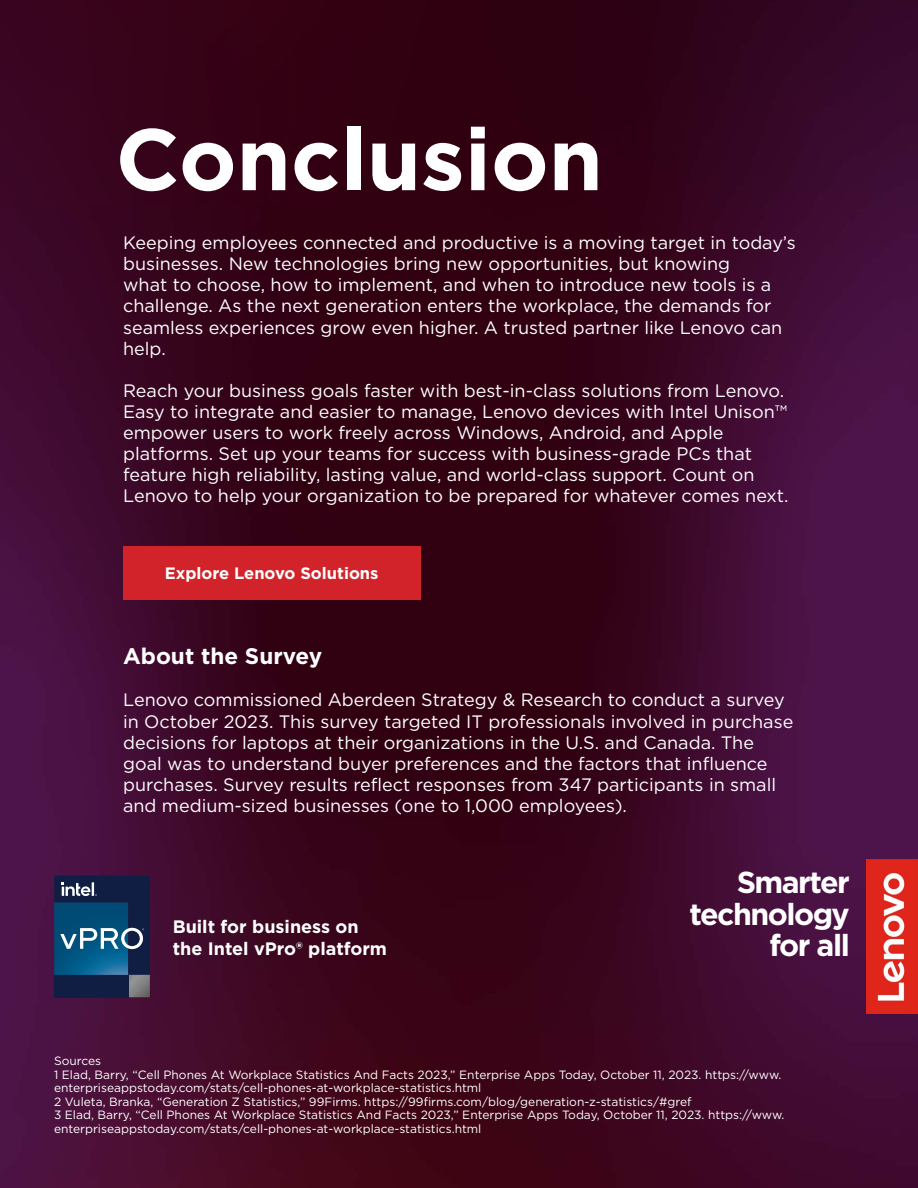
<style>
.page{position:relative;width:918px;height:1188px;background:#fff}
.page>*{position:absolute;margin:0;border:0;box-sizing:border-box;transform-origin:0 0}
.t1{font:700 87px "Gotham";color:#fff}
.t2{font:700 30.3px/31.3px "Gotham";letter-spacing:-.05em;color:#fff;text-align:right}
.t3{font:700 22.5px "Gotham";color:#fff}
.t4{font:18px/21px "Gotham";color:#fff}
.t5{font:700 18px/21.6px "Gotham";color:#fff}
.t6{font:700 16.5px "Gotham";color:#fff}
.t7{font:12px/13.5px "Gotham";color:#fff}
</style>
<div class="page">
<img style="left:0;top:843px;width:918px;height:345px">
<img style="left:0;top:205px;width:918px;height:638px">
<img style="left:0;top:0;width:918px;height:205px">
<div style="left:123px;top:546px;width:297px;height:54px;background:#d2232a"></div>
<img style="left:866px;top:860px;width:52px;height:154px">
<svg style="left:54px;top:876px;width:96px;height:121px;background:#20496c"></svg>
<h1 class="t1" style="left:116px;top:102px;width:489px">Conclusion</h1>
<p class="t4" style="left:123px;top:232px;width:674px">Keeping employees connected and productive is a moving target in today’s businesses. New technologies bring new opportunities, but knowing<br>what to choose, how to implement, and when to introduce new tools is a challenge. As the next generation enters the workplace, the demands for seamless experiences grow even higher. A trusted partner like Lenovo can help.</p>
<p class="t4" style="left:123px;top:379px;width:667px">Reach your business goals faster with best-in-class solutions from Lenovo.<br>Easy to integrate and easier to manage, Lenovo devices with Intel Unison™ empower users to work freely across Windows, Android, and Apple platforms. Set up your teams for success with business-grade PCs that feature high reliability, lasting value, and world-class support. Count on Lenovo to help your organization to be prepared for whatever comes next.</p>
<p class="t6" style="left:165px;top:563px;width:215px">Explore Lenovo Solutions</p>
<p class="t3" style="left:123px;top:642px;width:201px">About the Survey</p>
<p class="t4" style="left:123px;top:689px;width:672px">Lenovo commissioned Aberdeen Strategy &amp; Research to conduct a survey in October 2023. This survey targeted IT professionals involved in purchase decisions for laptops at their organizations in the U.S. and Canada. The goal was to understand buyer preferences and the factors that influence purchases. Survey results reflect responses from 347 participants in small and medium-sized businesses (one to 1,000 employees).</p>
<p class="t5" style="left:173px;top:916px;width:216px">Built for business on the Intel vPro® platform</p>
<h2 class="t2" style="left:690px;top:867px;width:162px">Smarter technology for all</h2>
<p class="t7" style="left:54px;top:1054px;width:732px">Sources<br>1 Elad, Barry, “Cell Phones At Workplace Statistics And Facts 2023,” Enterprise Apps Today, October 11, 2023. https://www. enterpriseappstoday.com/stats/cell-phones-at-workplace-statistics.html<br>2 Vuleta, Branka, “Generation Z Statistics,” 99Firms. https://99firms.com/blog/generation-z-statistics/#gref<br>3 Elad, Barry, “Cell Phones At Workplace Statistics And Facts 2023,” Enterprise Apps Today, October 11, 2023. https://www. enterpriseappstoday.com/stats/cell-phones-at-workplace-statistics.html</p>
</div>
